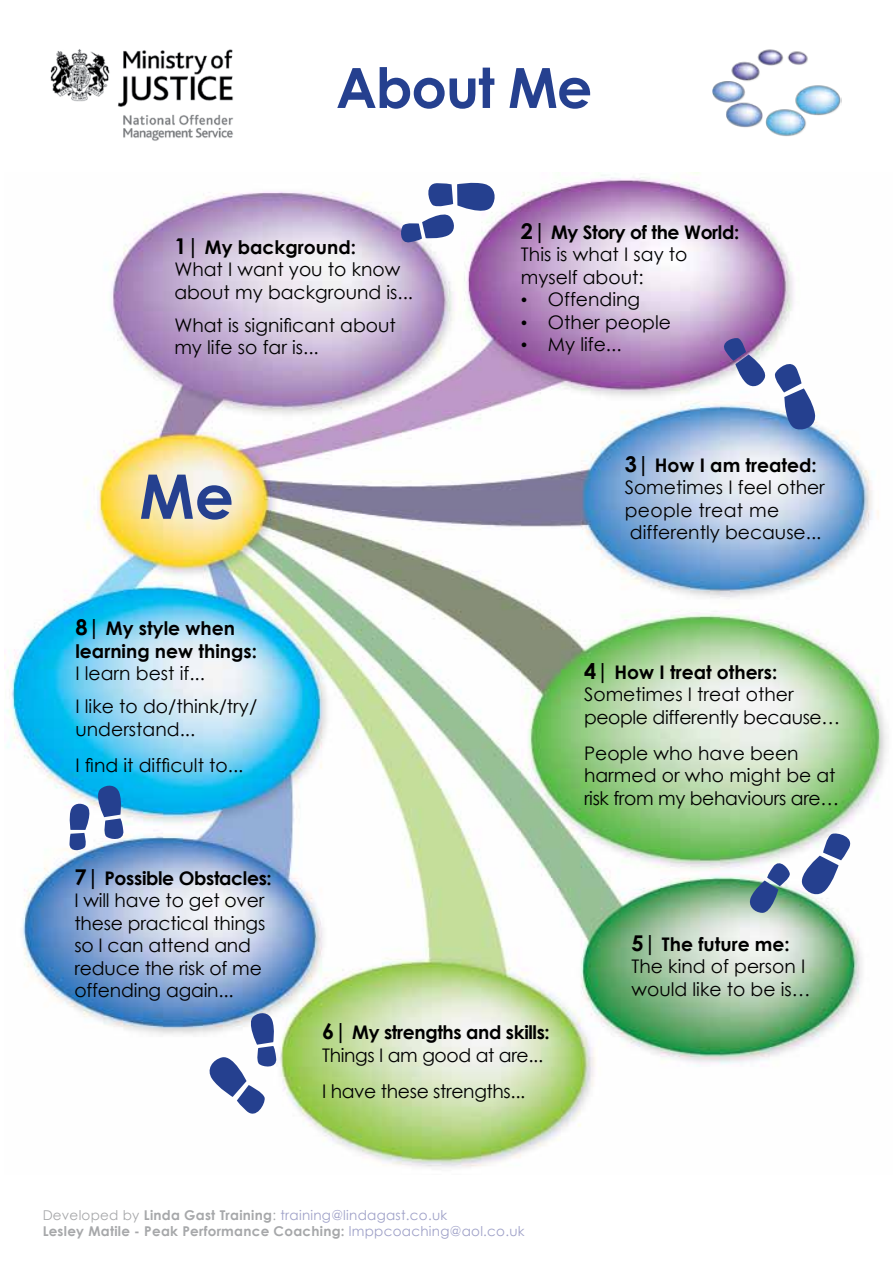
<style>
.page{position:relative;width:893px;height:1263px;background:#fff}
.page>*{position:absolute;margin:0;border:0;box-sizing:border-box;transform-origin:0 0}
.t1{font:700 61.5px "Century Gothic";color:#25408f}
.t2{font:700 55.5px "Century Gothic";letter-spacing:-.02em;color:#25408f}
.t3{font:18.75px/22.5px "Century Gothic";color:#000}
.t4{font:18.75px/22.5px "Century Gothic";letter-spacing:-.02em;color:#000}
.t5{font:700 18.75px/22.5px "Century Gothic";letter-spacing:-.02em;color:#000}
.t6{font:700 18.75px/22.5px "Century Gothic";color:#000}
.t7{font:700 13.5px/16.2px "Century Gothic";letter-spacing:.02em;color:#808285}
.s1{font-weight:700;font-size:21.75px}
.s2{font-weight:700}
.s3{font-size:21.75px}
.s4{font-family:"Times New Roman"}
.s5{font-weight:400}
.s6{font-weight:400;color:#7578b0}
</style>
<div class="page">
<img style="left:6px;top:172px;width:881px;height:996px">
<img style="left:713px;top:49px;width:129px;height:87px">
<svg style="left:797px;top:832px;width:59px;height:66px"></svg>
<svg style="left:719px;top:337px;width:98px;height:94px"></svg>
<svg style="left:747px;top:857px;width:43px;height:56px"></svg>
<svg style="left:399px;top:181px;width:98px;height:63px"></svg>
<svg style="left:206px;top:1011px;width:71px;height:109px"></svg>
<svg style="left:69px;top:784px;width:56px;height:69px"></svg>
<img style="left:50px;top:49px;width:184px;height:92px">
<h2 class="t2" style="left:336px;top:46px;width:258px">About Me</h2>
<p class="t3" style="left:174px;top:235px;width:240px"><span class="s1">1|</span> <span class="s2">My background:<br></span>What I want you to know about my background is...</p>
<p class="t3" style="left:174px;top:313px;width:223px">What is significant about my life so far is...</p>
<h1 class="t1" style="left:139px;top:450px;width:96px">Me</h1>
<p class="t6" style="left:75px;top:616px;width:183px"><span class="s3">8|</span> My style when learning new things:</p>
<p class="t3" style="left:75px;top:656px;width:183px;line-height:33px">I learn best if...<br>I like to do/think/try/</p>
<p class="t3" style="left:75px;top:710px;width:170px;line-height:36px">understand...<br>I find it difficult to...</p>
<p class="t3" style="left:74px;top:866px;width:199px"><span class="s1">7|</span> <span class="s2">Possible Obstacles:<br></span>I will have to get over these practical things so I can attend and reduce the risk of me offending again...</p>
<p class="t3" style="left:521px;top:220px;width:220px"><span class="s1">2|</span> <span class="s2">My Story of the World:<br></span>This is what I say to myself about:</p>
<p class="t3" style="left:521px;top:288px;width:121px"><span class="s4">•</span> Offending</p>
<p class="t3" style="left:521px;top:310px;width:152px"><span class="s4">•</span> Other people</p>
<p class="t3" style="left:521px;top:333px;width:102px"><span class="s4">•</span> My life...</p>
<p class="t3" style="left:625px;top:453px;width:202px"><span class="s1">3|</span> <span class="s2">How I am treated:<br></span>Sometimes I feel other people treat me</p>
<p class="t3" style="left:630px;top:521px;width:193px">differently because...</p>
<p class="t4" style="left:584px;top:660px;width:258px"><span class="s1">4|</span> <span class="s2">How I treat others:<br></span>Sometimes I treat other people differently because…</p>
<p class="t3" style="left:584px;top:741px;width:257px">People who have been harmed or who might be at risk from my behaviours are…</p>
<p class="t3" style="left:631px;top:932px;width:181px"><span class="s1">5|</span> <span class="s2">The future me:<br></span>The kind of person I would like to be is…</p>
<p class="t5" style="left:322px;top:1020px;width:229px"><span class="s3">6|</span> My strengths and skills:<br><span class="s5">Things I am good at are...</span></p>
<p class="t4" style="left:322px;top:1080px;width:205px">I have these strengths...</p>
<p class="t7" style="left:43px;top:1206px;width:484px"><span class="s5">Developed by</span> Linda Gast Training<span class="s5">:</span> <span class="s6">training@lindagast.co.uk<br></span>Lesley Matile - Peak Performance Coaching: <span class="s6">lmppcoaching@aol.co.uk</span></p>
</div>
